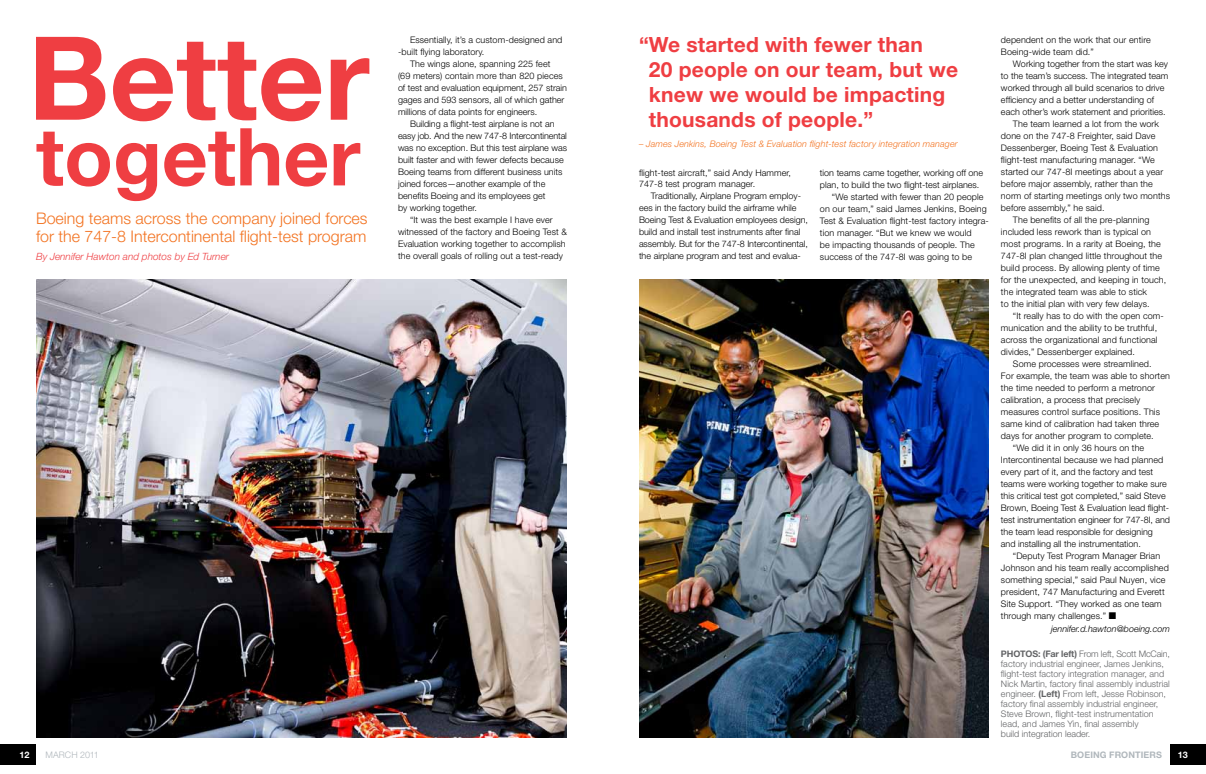
<style>
.page{position:relative;width:1206px;height:774px;background:#fff}
.page>*{position:absolute;margin:0;border:0;box-sizing:border-box;transform-origin:0 0}
.t1{font:700 116px "Helvetica Neue";color:#ef3e42}
.t2{font:700 80px "Helvetica Neue";color:#ef3e42}
.t3{font:700 21px/25px "Helvetica Neue";letter-spacing:.01em;color:#ef3e42}
.t4{font:300 16px/18px "Helvetica Neue";color:#f37321}
.t5{font:italic 300 10px "Helvetica Neue";color:#ef3e42}
.t6{font:300 9px/12px "Helvetica Neue";letter-spacing:.01em;color:#000}
.t7{font:300 9px/10px "Helvetica Neue";color:#636466}
.t8{font:300 9px "Helvetica Neue";letter-spacing:-.01em;color:#000}
.t9{font:italic 300 9px "Helvetica Neue";letter-spacing:.01em;color:#f37321}
.t10{font:italic 300 9px "Helvetica Neue";color:#000}
.t11{font:700 9px "Helvetica Neue";letter-spacing:.015em;color:#b0b7bc}
.t12{font:300 9px "Helvetica Neue";letter-spacing:.005em;color:#b0b7bc}
.t13{font:700 9px "Helvetica Neue";color:#fff}
.s1{font-weight:700}
</style>
<div class="page">
<div style="left:1170px;top:744px;width:36px;height:20px;background:#000"></div>
<div style="left:0;top:744px;width:36px;height:20px;background:#000"></div>
<img style="left:36px;top:279px;width:531px;height:459px">
<img style="left:639px;top:279px;width:350px;height:459px">
<h1 class="t1" style="left:28px;top:7px;width:343px">Better</h1>
<h2 class="t2" style="left:36px;top:107px;width:326px">together</h2>
<h3 class="t4" style="left:36px;top:209px;width:333px">Boeing teams across the company joined forces for the 747-8 Intercontinental flight-test program</h3>
<p class="t5" style="left:36px;top:251px;width:195px">By Jennifer Hawton and photos by Ed Turner</p>
<p class="t6" style="left:398px;top:34px;width:166px;text-indent:12px">Essentially, it’s a custom-designed and -built flying laboratory.</p>
<p class="t6" style="left:398px;top:58px;width:170px;text-indent:12px">The wings alone, spanning 225 feet<br>(69 meters) contain more than 820 pieces of test and evaluation equipment, 257 strain gages and 593 sensors, all of which gather millions of data points for engineers.</p>
<p class="t6" style="left:410px;top:118px;width:146px">Building a flight-test airplane is not an</p>
<p class="t8" style="left:398px;top:130px;width:170px">easy job. And the new 747-8 Intercontinental</p>
<p class="t6" style="left:398px;top:142px;width:171px">was no exception. But this test airplane was</p>
<p class="t6" style="left:398px;top:154px;width:167px">built faster and with fewer defects because</p>
<p class="t6" style="left:398px;top:166px;width:166px">Boeing teams from different business units</p>
<p class="t6" style="left:398px;top:178px;width:149px">joined forces—another example of the</p>
<p class="t6" style="left:398px;top:190px;width:149px">benefits Boeing and its employees get</p>
<p class="t6" style="left:398px;top:202px;width:80px">by working together.</p>
<p class="t6" style="left:410px;top:214px;width:144px">“It was the best example I have ever</p>
<p class="t6" style="left:398px;top:226px;width:171px">witnessed of the factory and Boeing Test &amp;</p>
<p class="t6" style="left:398px;top:238px;width:169px">Evaluation working together to accomplish</p>
<p class="t6" style="left:398px;top:250px;width:167px">the overall goals of rolling out a test-ready</p>
<h3 class="t3" style="left:649px;top:32px;width:311px;text-indent:-10px">“We started with fewer than<br>20 people on our team, but we knew we would be impacting thousands of people.”</h3>
<p class="t9" style="left:639px;top:139px;width:320px">– James Jenkins, Boeing Test &amp; Evaluation flight-test factory integration manager</p>
<p class="t6" style="left:639px;top:166px;width:154px">flight-test aircraft,” said Andy Hammer,<br>747-8 test program manager.</p>
<p class="t6" style="left:639px;top:190px;width:171px;text-indent:12px">Traditionally, Airplane Program employ&shy;ees in the factory build the airframe while Boeing Test &amp; Evaluation employees design, build and install test instruments after final assembly. But for the 747-8 Intercontinental, the airplane program and test and evalua-</p>
<p class="t6" style="left:820px;top:166px;width:165px">tion teams came together, working off one</p>
<p class="t6" style="left:820px;top:178px;width:161px">plan, to build the two flight-test airplanes.</p>
<p class="t6" style="left:832px;top:190px;width:153px">“We started with fewer than 20 people</p>
<p class="t6" style="left:820px;top:202px;width:168px">on our team,” said James Jenkins, Boeing</p>
<p class="t6" style="left:820px;top:214px;width:170px">Test &amp; Evaluation flight-test factory integra-</p>
<p class="t6" style="left:820px;top:226px;width:153px">tion manager. “But we knew we would</p>
<p class="t6" style="left:820px;top:238px;width:156px">be impacting thousands of people. The</p>
<p class="t6" style="left:820px;top:250px;width:154px">success of the 747-8I was going to be</p>
<p class="t6" style="left:1001px;top:34px;width:151px">dependent on the work that our entire<br>Boeing-wide team did.”</p>
<p class="t6" style="left:1013px;top:58px;width:157px">Working together from the start was key</p>
<p class="t6" style="left:1001px;top:70px;width:169px">to the team’s success. The integrated team</p>
<p class="t6" style="left:1001px;top:82px;width:165px">worked through all build scenarios to drive</p>
<p class="t6" style="left:1001px;top:94px;width:155px">efficiency and a better understanding of</p>
<p class="t6" style="left:1001px;top:106px;width:166px">each other’s work statement and priorities.</p>
<p class="t6" style="left:1013px;top:118px;width:148px">The team learned a lot from the work</p>
<p class="t6" style="left:1001px;top:130px;width:156px">done on the 747-8 Freighter, said Dave</p>
<p class="t6" style="left:1001px;top:142px;width:159px">Dessenberger, Boeing Test &amp; Evaluation</p>
<p class="t6" style="left:1001px;top:154px;width:155px">flight-test manufacturing manager. “We</p>
<p class="t6" style="left:1001px;top:166px;width:164px">started our 747-8I meetings about a year</p>
<p class="t6" style="left:1001px;top:178px;width:153px">before major assembly, rather than the</p>
<p class="t6" style="left:1001px;top:190px;width:171px">norm of starting meetings only two months</p>
<p class="t6" style="left:1001px;top:202px;width:105px">before assembly,” he said.</p>
<p class="t6" style="left:1013px;top:214px;width:138px">The benefits of all the pre-planning</p>
<p class="t6" style="left:1001px;top:226px;width:151px">included less rework than is typical on</p>
<p class="t6" style="left:1001px;top:238px;width:161px">most programs. In a rarity at Boeing, the</p>
<p class="t6" style="left:1001px;top:250px;width:163px">747-8I plan changed little throughout the</p>
<p class="t6" style="left:1001px;top:262px;width:160px">build process. By allowing plenty of time</p>
<p class="t6" style="left:1001px;top:274px;width:167px">for the unexpected, and keeping in touch,</p>
<p class="t6" style="left:1001px;top:286px;width:148px">the integrated team was able to stick</p>
<p class="t6" style="left:1001px;top:298px;width:150px">to the initial plan with very few delays.</p>
<p class="t6" style="left:1013px;top:310px;width:152px">“It really has to do with the open com-</p>
<p class="t6" style="left:1001px;top:322px;width:158px">munication and the ability to be truthful,</p>
<p class="t6" style="left:1001px;top:334px;width:158px">across the organizational and functional</p>
<p class="t6" style="left:1001px;top:346px;width:136px">divides,” Dessenberger explained.</p>
<p class="t6" style="left:1013px;top:358px;width:140px">Some processes were streamlined.</p>
<p class="t6" style="left:1001px;top:370px;width:170px">For example, the team was able to shorten</p>
<p class="t6" style="left:1001px;top:382px;width:155px">the time needed to perform a metronor</p>
<p class="t6" style="left:1001px;top:394px;width:141px">calibration, a process that precisely</p>
<p class="t6" style="left:1001px;top:406px;width:161px">measures control surface positions. This</p>
<p class="t6" style="left:1001px;top:418px;width:160px">same kind of calibration had taken three</p>
<p class="t6" style="left:1001px;top:430px;width:154px">days for another program to complete.</p>
<p class="t6" style="left:1013px;top:442px;width:133px">“We did it in only 36 hours on the</p>
<p class="t6" style="left:1001px;top:454px;width:164px">Intercontinental because we had planned</p>
<p class="t6" style="left:1001px;top:466px;width:154px">every part of it, and the factory and test</p>
<p class="t6" style="left:1001px;top:478px;width:167px">teams were working together to make sure</p>
<p class="t6" style="left:1001px;top:490px;width:166px">this critical test got completed,” said Steve</p>
<p class="t6" style="left:1001px;top:502px;width:170px">Brown, Boeing Test &amp; Evaluation lead flight-</p>
<p class="t8" style="left:1001px;top:514px;width:171px">test instrumentation engineer for 747-8I, and</p>
<p class="t6" style="left:1001px;top:526px;width:153px">the team lead responsible for designing</p>
<p class="t6" style="left:1001px;top:538px;width:142px">and installing all the instrumentation.</p>
<p class="t6" style="left:1013px;top:550px;width:149px">“Deputy Test Program Manager Brian</p>
<p class="t6" style="left:1001px;top:562px;width:169px">Johnson and his team really accomplished</p>
<p class="t6" style="left:1001px;top:574px;width:166px">something special,” said Paul Nuyen, vice</p>
<p class="t6" style="left:1001px;top:586px;width:165px">president, 747 Manufacturing and Everett</p>
<p class="t6" style="left:1001px;top:598px;width:162px">Site Support. “They worked as one team</p>
<p class="t6" style="left:1001px;top:610px;width:117px">through many challenges.” ■</p>
<p class="t10" style="left:1051px;top:624px;width:120px">jennifer.d.hawton@boeing.com</p>
<p class="t7" style="left:1001px;top:648px;width:170px"><span class="s1">PH OTOS: (Far left)</span> From left, Scott McCain, factory industrial engineer, James Jenkins, flight-test factory integration manager, and Nick Martin, factory final assembly industrial engineer. <span class="s1">(Left)</span> From left, Jesse Robinson, factory final assembly industrial engineer, Steve Brown, flight-test instrumentation lead, and James Yin, final assembly<br>build integration leader.</p>
<p class="t13" style="left:20px;top:749px;width:12px">12</p>
<p class="t12" style="left:46px;top:749px;width:55px">MARCH 2011</p>
<p class="t11" style="left:1071px;top:749px;width:93px">BOEING FRONTIERS</p>
<p class="t13" style="left:1178px;top:749px;width:12px">13</p>
</div>
